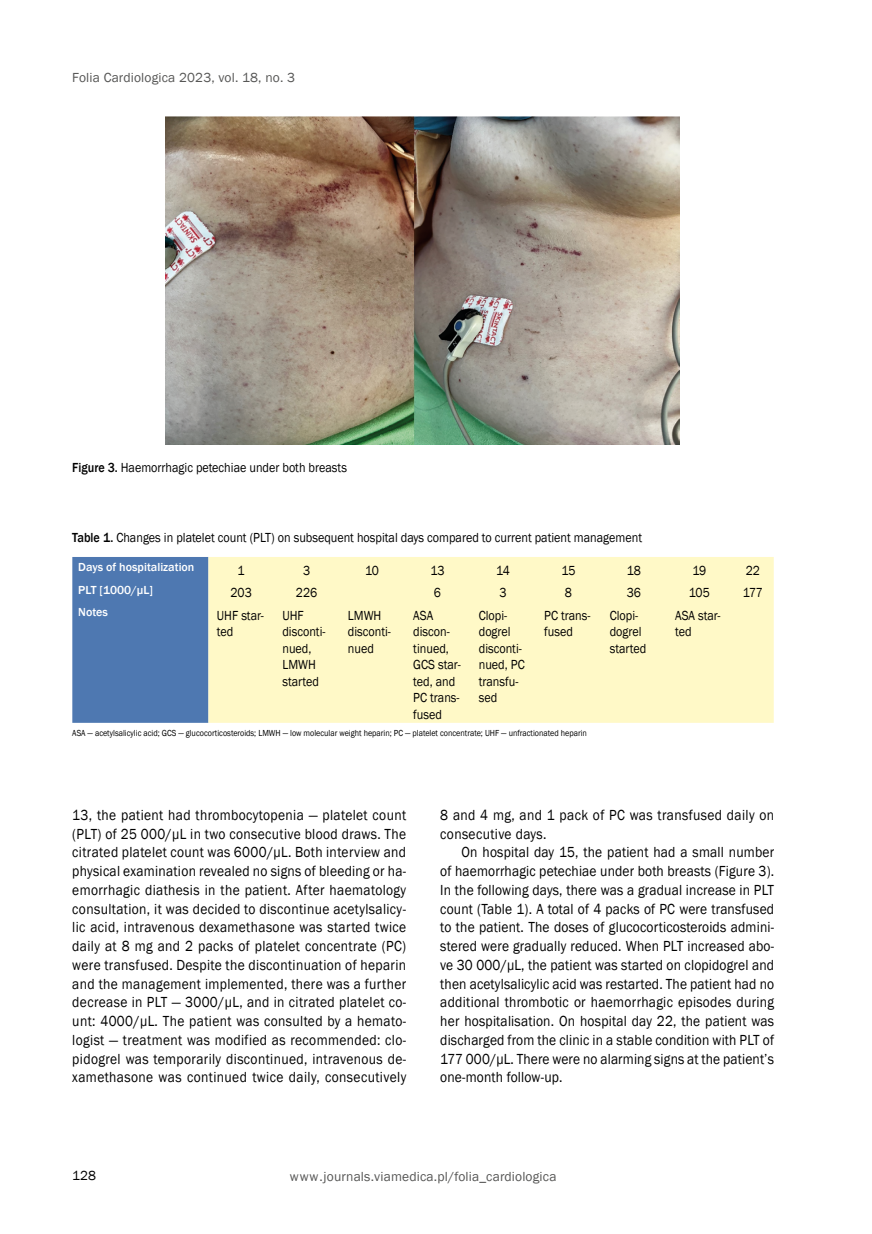
<style>
.page{position:relative;width:872px;height:1234px;background:#fff}
.page>*{position:absolute;margin:0;border:0;box-sizing:border-box;transform-origin:0 0}
.t1{font:15px/18.8px "Franklin Gothic";letter-spacing:.025em;color:#000;text-align:justify;scale:.9 1}
.t2{font:13.5px/16.5px "Franklin Gothic";color:#000;scale:.9 1}
.t3{font:13.5px "Franklin Gothic";letter-spacing:.01em;color:#575756}
.t4{font:13.5px "Franklin Gothic";color:#000}
.t5{font:500 12px "Franklin Gothic";color:#fff}
.t6{font:9px "Franklin Gothic";color:#000;scale:.9 1}
.s1{font-weight:500}
</style>
<div class="page">
<div style="left:72px;top:557px;width:136px;height:165px;background:#4e78b1"></div>
<div style="left:208px;top:557px;width:565px;height:165px;background:#fff9c7"></div>
<img style="left:166px;top:116px;width:513px;height:328px">
<p class="t3" style="left:72px;top:69px;width:224px">Folia Cardiologica 2023, vol. 18, no. 3</p>
<p class="t2" style="left:72px;top:459px;width:307px"><span class="s1">Figure 3.</span> Haemorrhagic petechiae under both breasts</p>
<p class="t2" style="left:72px;top:530px;width:634px"><span class="s1">Table 1.</span> Changes in platelet count (PLT) on subsequent hospital days compared to current patient management</p>
<p class="t5" style="left:78px;top:559px;width:118px">Days of hospitalization</p>
<p class="t2" style="left:238px;top:562px;width:9px">1</p>
<p class="t2" style="left:303px;top:562px;width:9px">3</p>
<p class="t2" style="left:365px;top:562px;width:17px">10</p>
<p class="t2" style="left:430px;top:562px;width:17px">13</p>
<p class="t2" style="left:496px;top:562px;width:17px">14</p>
<p class="t2" style="left:561px;top:562px;width:17px">15</p>
<p class="t2" style="left:627px;top:562px;width:17px">18</p>
<p class="t2" style="left:692px;top:562px;width:17px">19</p>
<p class="t2" style="left:746px;top:562px;width:17px">22</p>
<p class="t5" style="left:78px;top:582px;width:76px">PLT [1000/μL]</p>
<p class="t2" style="left:230px;top:584px;width:25px">203</p>
<p class="t2" style="left:296px;top:584px;width:25px">226</p>
<p class="t2" style="left:434px;top:584px;width:9px">6</p>
<p class="t2" style="left:499px;top:584px;width:9px">3</p>
<p class="t2" style="left:565px;top:584px;width:9px">8</p>
<p class="t2" style="left:627px;top:584px;width:17px">36</p>
<p class="t2" style="left:689px;top:584px;width:25px">105</p>
<p class="t2" style="left:743px;top:584px;width:24px">177</p>
<p class="t5" style="left:78px;top:604px;width:31px">Notes</p>
<p class="t2" style="left:217px;top:607px;width:54px">UHF star&shy;ted</p>
<p class="t2" style="left:282px;top:607px;width:49px">UHF disconti&shy;nued,<br>LMWH started</p>
<p class="t2" style="left:348px;top:607px;width:49px">LMWH disconti&shy;nued</p>
<p class="t2" style="left:413px;top:607px;width:54px">ASA discon&shy;tinued,<br>GCS star&shy;ted, and<br>PC trans&shy;fused</p>
<p class="t2" style="left:479px;top:607px;width:53px">Clopi&shy;dogrel disconti&shy;nued, PC transfu&shy;sed</p>
<p class="t2" style="left:544px;top:607px;width:53px">PC trans&shy;fused</p>
<p class="t2" style="left:609px;top:607px;width:42px">Clopi&shy;dogrel started</p>
<p class="t2" style="left:675px;top:607px;width:52px">ASA star&shy;ted</p>
<p class="t6" style="left:72px;top:727px;width:573px">ASA — acetylsalicylic acid; GCS — glucocorticosteroids; LMWH — low molecular weight heparin; PC — platelet concentrate; UHF — unfractionated heparin</p>
<p class="t1" style="left:72px;top:805px;width:372px">13, the patient had thrombocytopenia — platelet count (PLT) of 25 000/μL in two consecutive blood draws. The citrated platelet count was 6000/μL. Both interview and physical examination revealed no signs of bleeding or ha&shy;emorrhagic diathesis in the patient. After haematology consultation, it was decided to discontinue acetylsalicy&shy;lic acid, intravenous dexamethasone was started twice daily at 8 mg and 2 packs of platelet concentrate (PC) were transfused. Despite the discontinuation of heparin and the management implemented, there was a further decrease in PLT — 3000/μL, and in citrated platelet co&shy;unt: 4000/μL. The patient was consulted by a hemato&shy;logist — treatment was modified as recommended: clo&shy;pidogrel was temporarily discontinued, intravenous de&shy;xamethasone was continued twice daily, consecutively</p>
<p class="t1" style="left:440px;top:805px;width:372px">8 and 4 mg, and 1 pack of PC was transfused daily on consecutive days.</p>
<p class="t1" style="left:440px;top:843px;width:372px;text-indent:21px">On hospital day 15, the patient had a small number of haemorrhagic petechiae under both breasts (Figure 3).<br>In the following days, there was a gradual increase in PLT count (Table 1). A total of 4 packs of PC were transfused to the patient. The doses of glucocorticosteroids admini&shy;stered were gradually reduced. When PLT increased abo&shy;ve 30 000/μL, the patient was started on clopidogrel and then acetylsalicylic acid was restarted. The patient had no additional thrombotic or haemorrhagic episodes during her hospitalisation. On hospital day 22, the patient was discharged from the clinic in a stable condition with PLT of 177 000/μL. There were no alarming signs at the patient’s one-month follow-up.</p>
<p class="t4" style="left:72px;top:1166px;width:25px">128</p>
<p class="t3" style="left:290px;top:1168px;width:268px">www.journals.viamedica.pl/folia_cardiologica</p>
</div>
